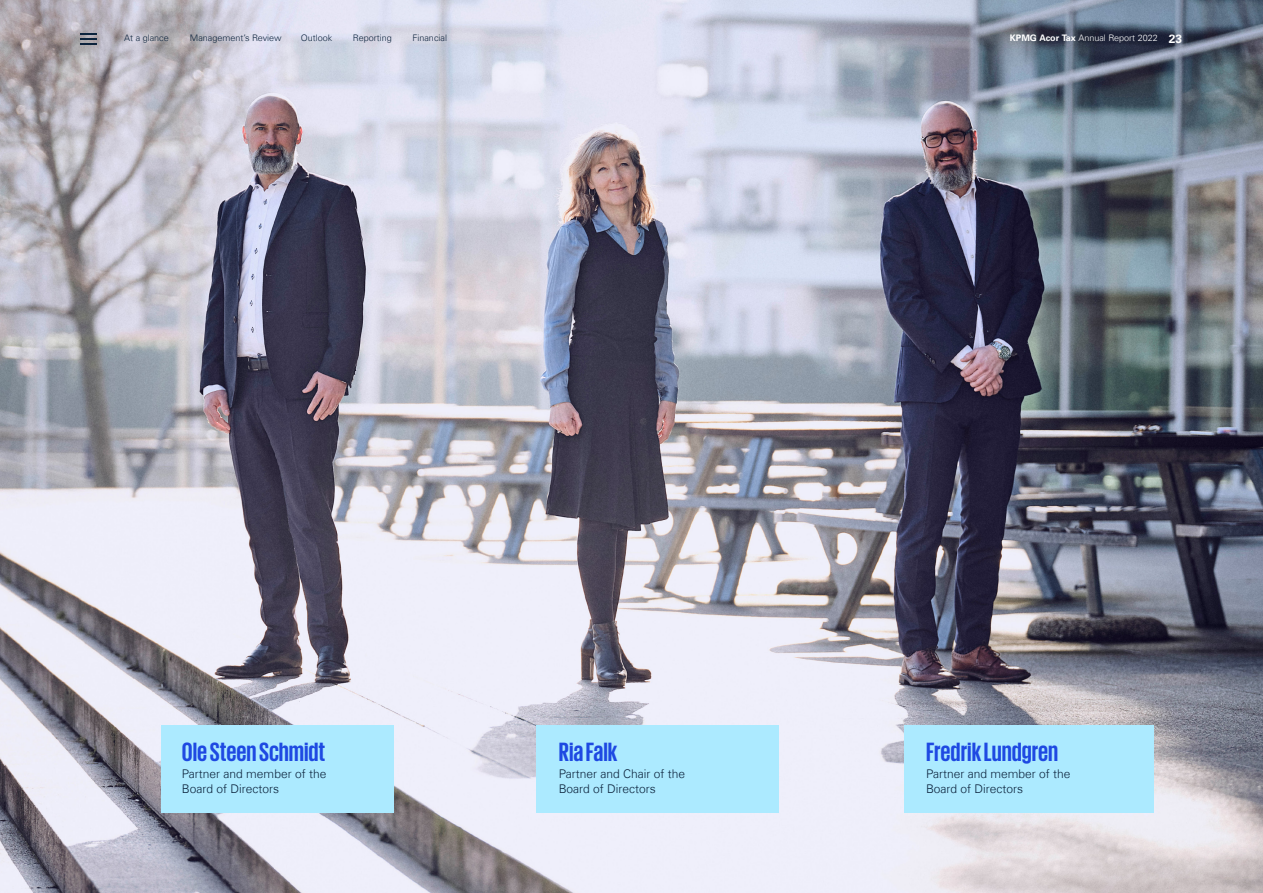
<style>
.page{position:relative;width:1263px;height:893px;background:#fff}
.page>*{position:absolute;margin:0;border:0;box-sizing:border-box;transform-origin:0 0}
.t1{font:700 27px "KPMG";color:#1e49e2}
.t2{font:300 12px/14.4px "Universfor KPMG";color:#0c233c}
.t3{font:300 9px "Universfor KPMG";color:#0c233c}
.t4{font:300 9px "Universfor KPMG";color:#fff}
.s1{font-weight:700}
.s2{font-weight:700;font-size:12px}
</style>
<div class="page">
<img style="left:0;top:0;width:1263px;height:893px">
<div style="left:162px;top:725px;width:232px;height:87px;background:#aceaff"></div>
<div style="left:536px;top:725px;width:243px;height:87px;background:#aceaff"></div>
<div style="left:904px;top:725px;width:250px;height:87px;background:#aceaff"></div>
<svg style="left:81px;top:33px;width:16px;height:12px"></svg>
<p class="t3" style="left:124px;top:32px;width:46px">At a glance</p>
<p class="t3" style="left:190px;top:32px;width:93px">Management’s Review</p>
<p class="t3" style="left:301px;top:32px;width:33px">Outlook</p>
<p class="t3" style="left:353px;top:32px;width:40px">Reporting</p>
<p class="t3" style="left:412px;top:32px;width:36px">Financial</p>
<p class="t4" style="left:1010px;top:33px;width:174px"><span class="s1">KPMG Acor Tax</span> Annual Report 2022 <span class="s2">23</span></p>
<h1 class="t1" style="left:182px;top:738px;width:145px">Ole Steen Schmidt</h1>
<p class="t2" style="left:182px;top:767px;width:146px">Partner and member of the<br>Board of Directors</p>
<h1 class="t1" style="left:559px;top:738px;width:60px">Ria Falk</h1>
<p class="t2" style="left:559px;top:767px;width:128px">Partner and Chair of the<br>Board of Directors</p>
<h1 class="t1" style="left:926px;top:738px;width:134px">Fredrik Lundgren</h1>
<p class="t2" style="left:926px;top:767px;width:146px">Partner and member of the<br>Board of Directors</p>
</div>
